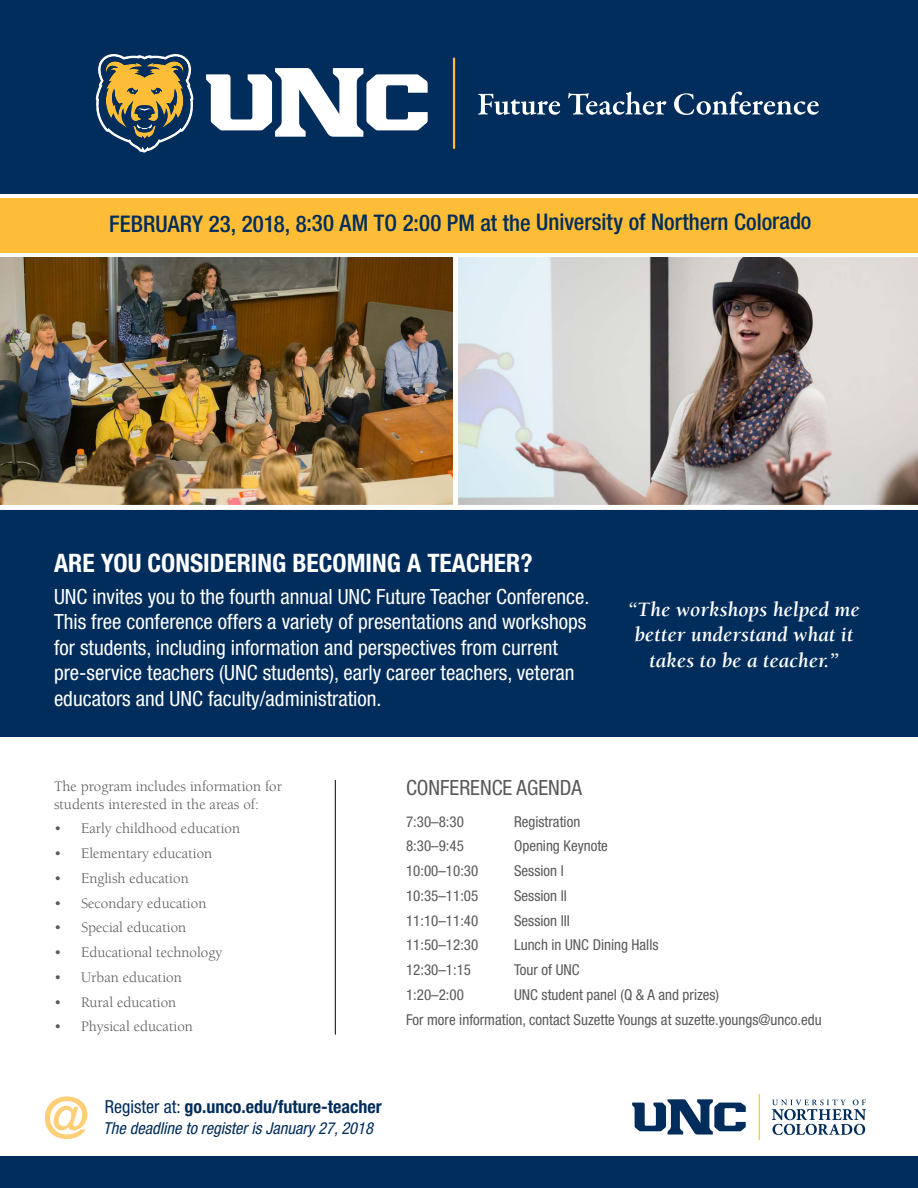
<style>
.page{position:relative;width:918px;height:1188px;background:#fff}
.page>*{position:absolute;margin:0;border:0;box-sizing:border-box;transform-origin:0 0}
.t1{font:500 condensed 57.3px "Helvetica Neue LT Std";color:#ffcf77}
.t2{font:700 condensed 25.5px "Helvetica Neue LT Std";color:#fff}
.t3{font:500 condensed 22.95px "Helvetica Neue LT Std";letter-spacing:-.005em;color:#002d5b}
.t4{font:condensed 21px/25.5px "Helvetica Neue LT Std";color:#fff}
.t5{font:italic 700 21px/25.2px "Berkeley Std";color:#fff;text-align:center}
.t6{font:condensed 21px "Helvetica Neue LT Std";color:#58595b}
.t7{font:700 condensed 18px "Helvetica Neue LT Std";color:#002d5b}
.t8{font:italic condensed 16.5px "Helvetica Neue LT Std";color:#002d5b}
.t9{font:condensed 15px/24.8px "Helvetica Neue LT Std";color:#58595b;text-align:center}
.t10{font:15px/18px "Berkeley Std";color:#58595b}
.s1{font-weight:400}
</style>
<div class="page">
<div style="left:0;top:0;width:918px;height:193px;background:#002d5b"></div>
<div style="left:0;top:495px;width:918px;height:242px;background:#002d5b"></div>
<img style="left:0;top:252px;width:453px;height:258px">
<img style="left:453px;top:252px;width:465px;height:258px">
<svg style="left:632px;top:1099px;width:114px;height:36px"></svg>
<svg style="left:772px;top:1099px;width:94px;height:36px"></svg>
<svg style="left:759px;top:1094px;width:1px;height:46px"></svg>
<div style="left:0;top:1157px;width:918px;height:31px;background:#002d5b"></div>
<hr style="left:335px;top:780px;width:1px;height:255px;background:#000">
<svg style="left:478px;top:94px;width:82px;height:21px"></svg>
<svg style="left:568px;top:92px;width:98px;height:23px"></svg>
<svg style="left:674px;top:92px;width:145px;height:23px"></svg>
<svg style="left:206px;top:68px;width:222px;height:69px"></svg>
<hr style="left:453px;top:57px;width:2px;height:92px;background:#febd36">
<svg style="left:95px;top:54px;width:99px;height:99px"></svg>
<div style="left:0;top:198px;width:918px;height:54px;background:#febd36"></div>
<p class="t3" style="left:109px;top:209px;width:704px">FEBRUARY 23, 2018, 8:30 AM TO 2:00 PM at the University of Northern Colorado</p>
<p class="t2" style="left:54px;top:548px;width:480px">ARE YOU CONSIDERING BECOMING A TEACHER?</p>
<p class="t4" style="left:54px;top:583px;width:537px">UNC invites you to the fourth annual UNC Future Teacher Conference.<br>This free conference offers a variety of presentations and workshops for students, including information and perspectives from current pre-service teachers (UNC students), early career teachers, veteran educators and UNC faculty/administration.</p>
<p class="t5" style="left:628px;top:597px;width:233px">“The workshops helped me better understand what it takes to be a teacher.”</p>
<p class="t10" style="left:54px;top:777px;width:229px">The program includes information for students interested in the areas of:</p>
<p class="t10" style="left:54px;top:820px;width:188px">• Early childhood education</p>
<p class="t10" style="left:54px;top:845px;width:160px">• Elementary education</p>
<p class="t10" style="left:54px;top:869px;width:136px">• English education</p>
<p class="t10" style="left:54px;top:894px;width:154px">• Secondary education</p>
<p class="t10" style="left:54px;top:919px;width:134px">• Special education</p>
<p class="t10" style="left:54px;top:944px;width:170px">• Educational technology</p>
<p class="t10" style="left:54px;top:968px;width:129px">• Urban education</p>
<p class="t10" style="left:54px;top:993px;width:124px">• Rural education</p>
<p class="t10" style="left:54px;top:1018px;width:140px">• Physical education</p>
<h1 class="t1" style="left:43px;top:1084px;width:47px">@</h1>
<p class="t7" style="left:105px;top:1096px;width:278px"><span class="s1">Register at:</span> go.unco.edu/future-teacher</p>
<p class="t8" style="left:103px;top:1119px;width:271px">The deadline to register is January 27, 2018</p>
<p class="t6" style="left:406px;top:775px;width:177px">CONFERENCE AGENDA</p>
<p class="t9" style="left:406px;top:809px;width:59px">7:30–8:30</p>
<p class="t9" style="left:514px;top:809px;width:68px">Registration</p>
<p class="t9" style="left:406px;top:834px;width:59px">8:30–9:45</p>
<p class="t9" style="left:514px;top:834px;width:95px">Opening Keynote</p>
<p class="t9" style="left:406px;top:858px;width:74px">10:00–10:30</p>
<p class="t9" style="left:514px;top:858px;width:51px">Session I</p>
<p class="t9" style="left:406px;top:883px;width:74px">10:35–11:05</p>
<p class="t9" style="left:514px;top:883px;width:54px">Session II</p>
<p class="t9" style="left:406px;top:908px;width:74px">11:10–11:40</p>
<p class="t9" style="left:514px;top:908px;width:57px">Session III</p>
<p class="t9" style="left:406px;top:933px;width:74px">11:50–12:30</p>
<p class="t9" style="left:514px;top:933px;width:146px">Lunch in UNC Dining Halls</p>
<p class="t9" style="left:406px;top:957px;width:67px">12:30–1:15</p>
<p class="t9" style="left:514px;top:957px;width:67px">Tour of UNC</p>
<p class="t9" style="left:406px;top:982px;width:59px">1:20–2:00</p>
<p class="t9" style="left:406px;top:982px;width:417px">UNC student panel (Q &amp; A and prizes)<br>For more information, contact Suzette Youngs at suzette.youngs@unco.edu</p>
</div>
